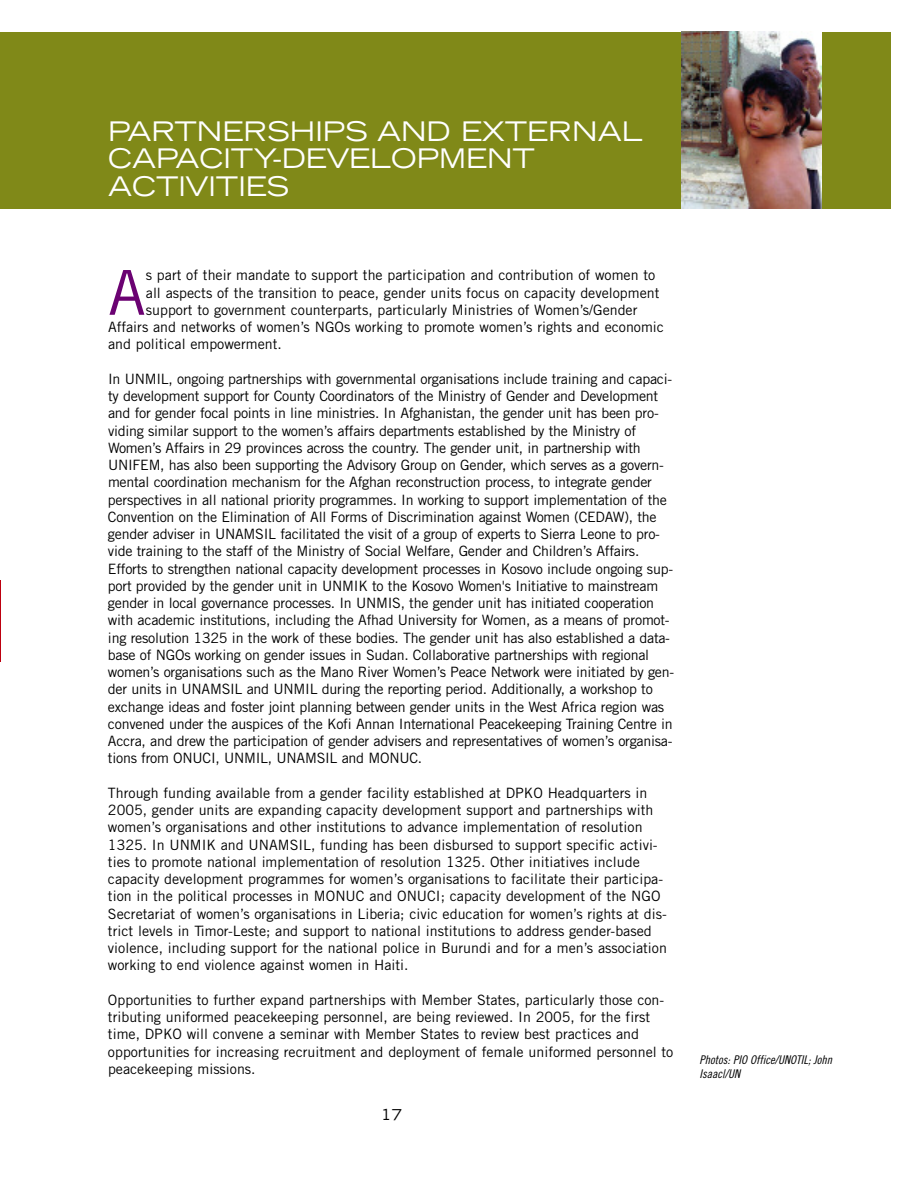
<style>
.page{position:relative;width:918px;height:1188px;background:#fff}
.page>*{position:absolute;margin:0;border:0;box-sizing:border-box;transform-origin:0 0}
.t1{font:61.95px "Trade Gothic";color:#6b0272}
.t2{font:expanded 27px/27.8px "Trade Gothic LH";color:#fff}
.t3{font:expanded 15px "Trade Gothic LH";color:#000}
.t4{font:14.25px/17.2px "Trade Gothic";letter-spacing:-.02em;color:#000}
.t5{font:14.25px/17.2px "Trade Gothic";color:#000}
.t6{font:12px/14.2px "Trade Gothic Cond Eighteen Obl";color:#000}
</style>
<div class="page">
<hr style="left:0;top:32px;width:1px;height:177px;background:#6b0272">
<div style="left:0;top:32px;width:891px;height:176px;background:#808918"></div>
<hr style="left:0;top:580px;width:1px;height:82px;background:#bd000f">
<img style="left:682px;top:32px;width:140px;height:176px">
<h2 class="t2" style="left:108px;top:119px;width:536px">PARTNERSHIPS AND EXTERNAL<br>CAPACITY-DEVELOPMENT<br>ACTIVITIES</h2>
<h1 class="t1" style="left:108px;top:270px;width:39px">A</h1>
<p class="t5" style="left:146px;top:268px;width:511px">s part of their mandate to support the participation and contribution of women to</p>
<p class="t5" style="left:146px;top:285px;width:515px">all aspects of the transition to peace, gender units focus on capacity development</p>
<p class="t5" style="left:146px;top:302px;width:493px">support to government counterparts, particularly Ministries of Women’s/Gender</p>
<p class="t5" style="left:108px;top:320px;width:558px">Affairs and networks of women’s NGOs working to promote women’s rights and economic</p>
<p class="t5" style="left:108px;top:337px;width:175px">and political empowerment.</p>
<p class="t4" style="left:108px;top:371px;width:568px">In UNMIL, ongoing partnerships with governmental organisations include training and capaci&shy;ty development support for County Coordinators of the Ministry of Gender and Development and for gender focal points in line ministries. In Afghanistan, the gender unit has been pro&shy;viding similar support to the women’s affairs departments established by the Ministry of Women’s Affairs in 29 provinces across the country. The gender unit, in partnership with UNIFEM, has also been supporting the Advisory Group on Gender, which serves as a govern&shy;mental coordination mechanism for the Afghan reconstruction process, to integrate gender perspectives in all national priority programmes. In working to support implementation of the Convention on the Elimination of All Forms of Discrimination against Women (CEDAW), the gender adviser in UNAMSIL facilitated the visit of a group of experts to Sierra Leone to pro&shy;vide training to the staff of the Ministry of Social Welfare, Gender and Children’s Affairs.<br>Efforts to strengthen national capacity development processes in Kosovo include ongoing sup&shy;port provided by the gender unit in UNMIK to the Kosovo Women's Initiative to mainstream gender in local governance processes. In UNMIS, the gender unit has initiated cooperation with academic institutions, including the Afhad University for Women, as a means of promot&shy;ing resolution 1325 in the work of these bodies. The gender unit has also established a data&shy;base of NGOs working on gender issues in Sudan. Collaborative partnerships with regional women’s organisations such as the Mano River Women’s Peace Network were initiated by gen&shy;der units in UNAMSIL and UNMIL during the reporting period. Additionally, a workshop to exchange ideas and foster joint planning between gender units in the West Africa region was convened under the auspices of the Kofi Annan International Peacekeeping Training Centre in Accra, and drew the participation of gender advisers and representatives of women’s organisa&shy;tions from ONUCI, UNMIL, UNAMSIL and MONUC.</p>
<p class="t5" style="left:108px;top:785px;width:560px">Through funding available from a gender facility established at DPKO Headquarters in 2005, gender units are expanding capacity development support and partnerships with women’s organisations and other institutions to advance implementation of resolution 1325. In UNMIK and UNAMSIL, funding has been disbursed to support specific activi&shy;ties to promote national implementation of resolution 1325. Other initiatives include capacity development programmes for women’s organisations to facilitate their participa&shy;tion in the political processes in MONUC and ONUCI; capacity development of the NGO Secretariat of women’s organisations in Liberia; civic education for women’s rights at dis&shy;trict levels in Timor-Leste; and support to national institutions to address gender-based violence, including support for the national police in Burundi and for a men’s association working to end violence against women in Haiti.</p>
<p class="t5" style="left:108px;top:992px;width:567px">Opportunities to further expand partnerships with Member States, particularly those con&shy;tributing uniformed peacekeeping personnel, are being reviewed. In 2005, for the first time, DPKO will convene a seminar with Member States to review best practices and opportunities for increasing recruitment and deployment of female uniformed personnel to peacekeeping missions.</p>
<p class="t3" style="left:381px;top:1109px;width:23px">17</p>
<p class="t6" style="left:700px;top:1053px;width:134px">Photos: PIO Office/UNOTIL; John<br>Isaac|/UN</p>
</div>
